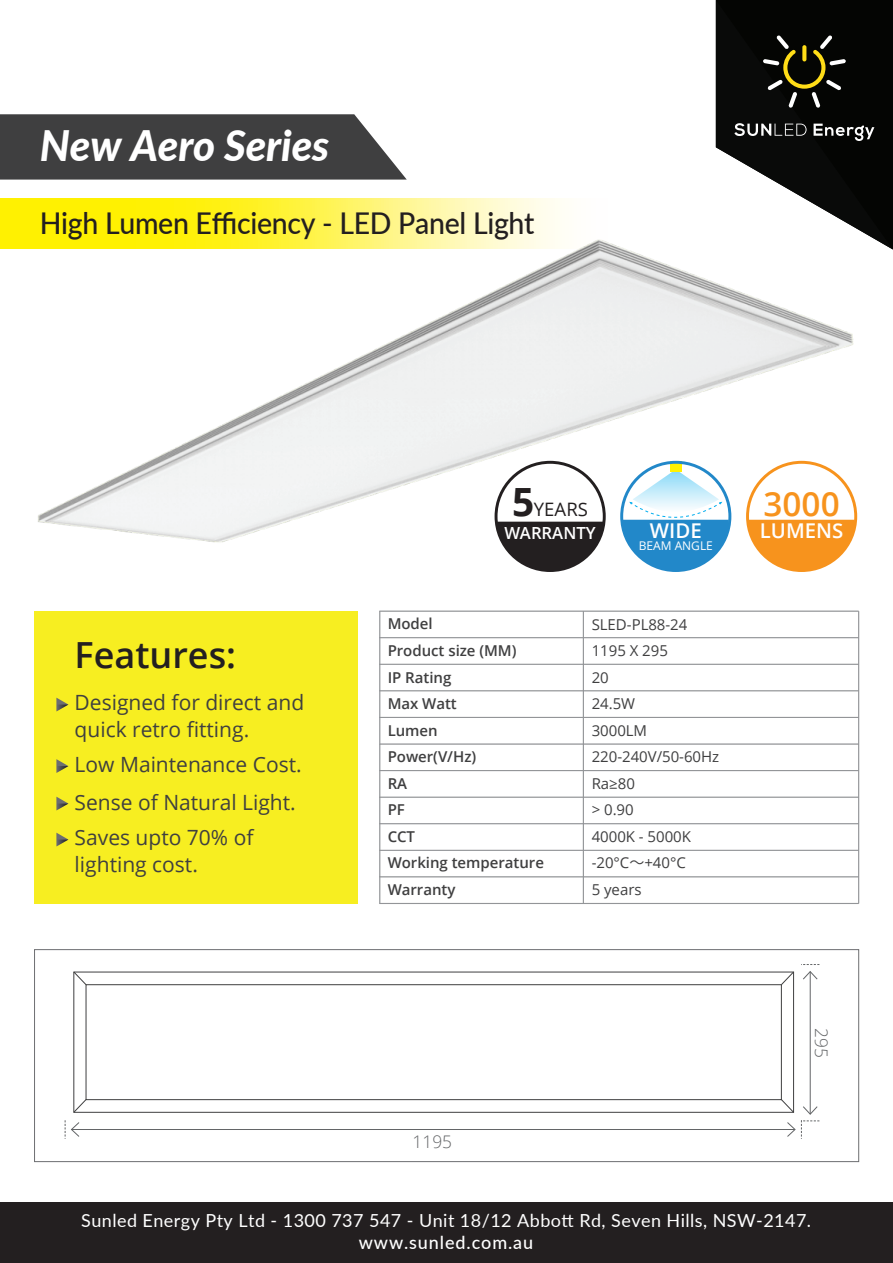
<style>
.page{position:relative;width:893px;height:1263px;background:#fff}
.page>*{position:absolute;margin:0;border:0;box-sizing:border-box;transform-origin:0 0}
.t1{font:italic 800 42px "Lato";color:#fff}
.t2{font:600 36px "Open Sans";color:#231f20}
.t3{font:600 33.3px "Open Sans";color:#f7931d}
.t4{font:500 30px "Lato";letter-spacing:-.01em;color:#231f20;scale:.95 1}
.t5{font:21px/36.3px "Open Sans";color:#3f3f40}
.t6{font:600 20.4px "Open Sans";color:#fff}
.t7{font:18.45px "Open Sans";color:#231f20}
.t8{font:18px "Lato";letter-spacing:.025em;color:#fff}
.t9{font:500 18px "Lato";letter-spacing:.05em;color:#fff}
.t10{font:300 17.4px "Open Sans";color:#636567}
.t11{font:600 16.65px "Open Sans";color:#fff}
.t12{font:15px/26.5px "Open Sans";color:#3f3f40}
.t13{font:600 15px "Open Sans";color:#3f3f40}
.t14{font:12px "Open Sans";color:#fff}
.s1{font-weight:700;font-size:38.85px}
.s2{font-family:"Koz Go Pr 6 N"}
</style>
<div class="page">
<svg style="left:0;top:114px;width:407px;height:66px;background:#4d4d4e"></svg>
<div style="left:35px;top:611px;width:323px;height:293px;background:#f7ee21"></div>
<svg style="left:56px;top:698px;width:12px;height:13px"></svg>
<svg style="left:56px;top:759px;width:12px;height:14px"></svg>
<svg style="left:56px;top:797px;width:12px;height:13px"></svg>
<svg style="left:56px;top:833px;width:12px;height:13px"></svg>
<hr style="left:379px;top:610px;width:480px;height:2px;background:#939598">
<hr style="left:379px;top:637px;width:480px;height:1px;background:#939598">
<hr style="left:583px;top:611px;width:1px;height:292px;background:#939598">
<hr style="left:858px;top:611px;width:1px;height:292px;background:#939598">
<hr style="left:379px;top:611px;width:1px;height:292px;background:#939598">
<hr style="left:380px;top:743px;width:479px;height:1px;background:#939598">
<hr style="left:379px;top:664px;width:480px;height:1px;background:#939598">
<hr style="left:379px;top:690px;width:480px;height:1px;background:#939598">
<hr style="left:379px;top:717px;width:480px;height:1px;background:#939598">
<hr style="left:379px;top:770px;width:480px;height:1px;background:#939598">
<hr style="left:379px;top:823px;width:480px;height:1px;background:#939598">
<hr style="left:379px;top:876px;width:480px;height:1px;background:#939598">
<hr style="left:379px;top:903px;width:480px;height:1px;background:#939598">
<hr style="left:379px;top:797px;width:480px;height:1px;background:#939598">
<hr style="left:379px;top:850px;width:480px;height:1px;background:#939598">
<svg style="left:0;top:199px;width:562px;height:50px;background:#fff450"></svg>
<svg style="left:716px;top:0;width:177px;height:250px"></svg>
<hr style="left:72px;top:1129px;width:723px;height:1px;background:#636567">
<svg style="left:65px;top:1120px;width:15px;height:19px"></svg>
<div style="left:34px;top:949px;width:825px;height:213px;border:1px solid #6d6e71"></div>
<div style="left:0;top:1203px;width:893px;height:60px;background:#231f20"></div>
<img style="left:31px;top:233px;width:831px;height:310px">
<svg style="left:495px;top:461px;width:111px;height:111px"></svg>
<svg style="left:746px;top:461px;width:111px;height:111px"></svg>
<svg style="left:620px;top:461px;width:111px;height:111px"></svg>
<hr style="left:810px;top:972px;width:1px;height:142px;background:#636567">
<svg style="left:801px;top:964px;width:18px;height:16px"></svg>
<div style="left:73px;top:972px;width:721px;height:141px;border:1px solid #3f3f40"></div>
<div style="left:86px;top:984px;width:696px;height:116px;border:1px solid #3f3f40"></div>
<svg style="left:73px;top:971px;width:14px;height:15px"></svg>
<svg style="left:780px;top:971px;width:15px;height:15px"></svg>
<svg style="left:73px;top:1098px;width:14px;height:15px"></svg>
<svg style="left:780px;top:1098px;width:39px;height:41px"></svg>
<h1 class="t1" style="left:40px;top:115px;width:291px">New Aero Series</h1>
<h3 class="t4" style="left:40px;top:201px;width:522px">High Lumen Efficiency - LED Panel Light</h3>
<h2 class="t2" style="left:75px;top:630px;width:163px">Features:</h2>
<p class="t5" style="left:75px;top:688px;width:231px;line-height:27px">Designed for direct and quick retro fitting.</p>
<p class="t5" style="left:75px;top:746px;width:229px">Low Maintenance Cost.<br>Sense of Natural Light.<br>Saves upto 70% of</p>
<p class="t5" style="left:75px;top:846px;width:125px">lighting cost.</p>
<p class="t7" style="left:512px;top:496px;width:77px"><span class="s1">5</span>YEARS</p>
<p class="t11" style="left:505px;top:522px;width:93px">WARRANTY</p>
<p class="t6" style="left:760px;top:517px;width:85px">LUMENS</p>
<h3 class="t3" style="left:764px;top:481px;width:78px">3000</h3>
<p class="t6" style="left:650px;top:517px;width:53px">WIDE</p>
<p class="t14" style="left:639px;top:537px;width:76px">BEAM ANGLE</p>
<p class="t13" style="left:388px;top:614px;width:47px">Model</p>
<p class="t12" style="left:592px;top:610px;width:97px">SLED-PL88-24</p>
<p class="t13" style="left:388px;top:640px;width:130px">Product size (MM)</p>
<p class="t12" style="left:592px;top:637px;width:78px">1195 X 295</p>
<p class="t13" style="left:388px;top:667px;width:65px">IP Rating</p>
<p class="t12" style="left:592px;top:663px;width:19px">20</p>
<p class="t13" style="left:388px;top:693px;width:71px">Max Watt</p>
<p class="t12" style="left:592px;top:690px;width:45px">24.5W</p>
<p class="t13" style="left:388px;top:720px;width:52px">Lumen</p>
<p class="t12" style="left:592px;top:716px;width:57px">3000LM</p>
<p class="t13" style="left:388px;top:746px;width:90px">Power(V/Hz)</p>
<p class="t12" style="left:592px;top:743px;width:129px">220-240V/50-60Hz<br>Ra≥80</p>
<p class="t13" style="left:388px;top:800px;width:19px">PF</p>
<p class="t12" style="left:592px;top:796px;width:44px">&gt; 0.90</p>
<p class="t13" style="left:388px;top:773px;width:21px">RA</p>
<p class="t13" style="left:388px;top:826px;width:29px">CCT</p>
<p class="t12" style="left:592px;top:823px;width:101px">4000K - 5000K</p>
<p class="t13" style="left:388px;top:853px;width:158px">Working temperature</p>
<p class="t12" style="left:592px;top:849px;width:96px">-20°C<span class="s2">～</span>+40°C</p>
<p class="t13" style="left:388px;top:879px;width:69px">Warranty</p>
<p class="t12" style="left:592px;top:876px;width:51px">5 years</p>
<p class="t10" style="left:413px;top:1130px;width:41px">1195</p>
<p class="t10" style="left:834px;top:1028px;width:31px;rotate:90deg">295</p>
<p class="t8" style="left:81px;top:1207px;width:731px">Sunled Energy Pty Ltd - 1300 737 547 - Unit 18/12 Abbott Rd, Seven Hills, NSW-2147.</p>
<p class="t9" style="left:359px;top:1230px;width:176px">www.sunled.com.au</p>
</div>
